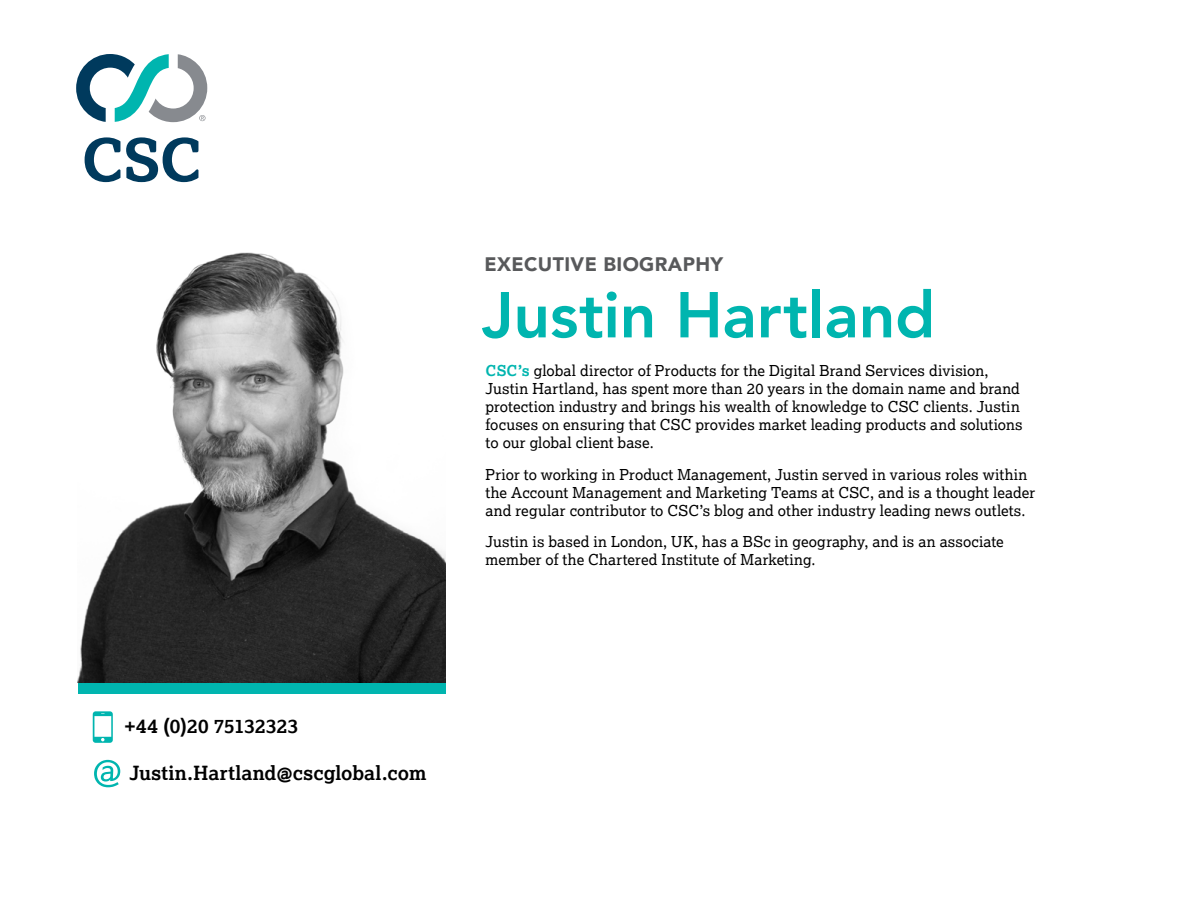
<style>
.page{position:relative;width:1188px;height:918px;background:#fff}
.page>*{position:absolute;margin:0;border:0;box-sizing:border-box;transform-origin:0 0}
.t1{font:800 64.05px "Avenir";letter-spacing:-.005em;color:#00b5af}
.t2{font:700 19.5px "Lexia";letter-spacing:.005em;color:#000}
.t3{font:900 19.5px "Avenir";letter-spacing:.02em;color:#58595b}
.t4{font:15px/18px "Lexia";letter-spacing:.01em;color:#000}
.s1{font-weight:700;color:#00b5af}
</style>
<div class="page">
<svg style="left:93px;top:711px;width:20px;height:32px"></svg>
<div style="left:78px;top:682px;width:368px;height:11px;background:#00b5af"></div>
<img style="left:78px;top:252px;width:368px;height:430px">
<svg style="left:94px;top:760px;width:26px;height:27px"></svg>
<svg style="left:85px;top:137px;width:113px;height:45px"></svg>
<svg style="left:76px;top:54px;width:131px;height:68px"></svg>
<h2 class="t3" style="left:484px;top:248px;width:240px">EXECUTIVE BIOGRAPHY</h2>
<h1 class="t1" style="left:482px;top:265px;width:455px">Justin Hartland</h1>
<p class="t4" style="left:486px;top:361px;width:539px"><span class="s1">CSC’s</span> global director of Products for the Digital Brand Services division, Justin Hartland, has spent more than 20 years in the domain name and brand protection industry and brings his wealth of knowledge to CSC clients. Justin focuses on ensuring that CSC provides market leading products and solutions to our global client base.</p>
<p class="t4" style="left:486px;top:465px;width:551px">Prior to working in Product Management, Justin served in various roles within the Account Management and Marketing Teams at CSC, and is a thought leader and regular contributor to CSC’s blog and other industry leading news outlets.</p>
<p class="t4" style="left:486px;top:532px;width:520px">Justin is based in London, UK, has a BSc in geography, and is an associate member of the Chartered Institute of Marketing.</p>
<h2 class="t2" style="left:125px;top:714px;width:175px">+44 (0)20 75132323</h2>
<h2 class="t2" style="left:129px;top:761px;width:299px">Justin.Hartland@cscglobal.com</h2>
</div>
